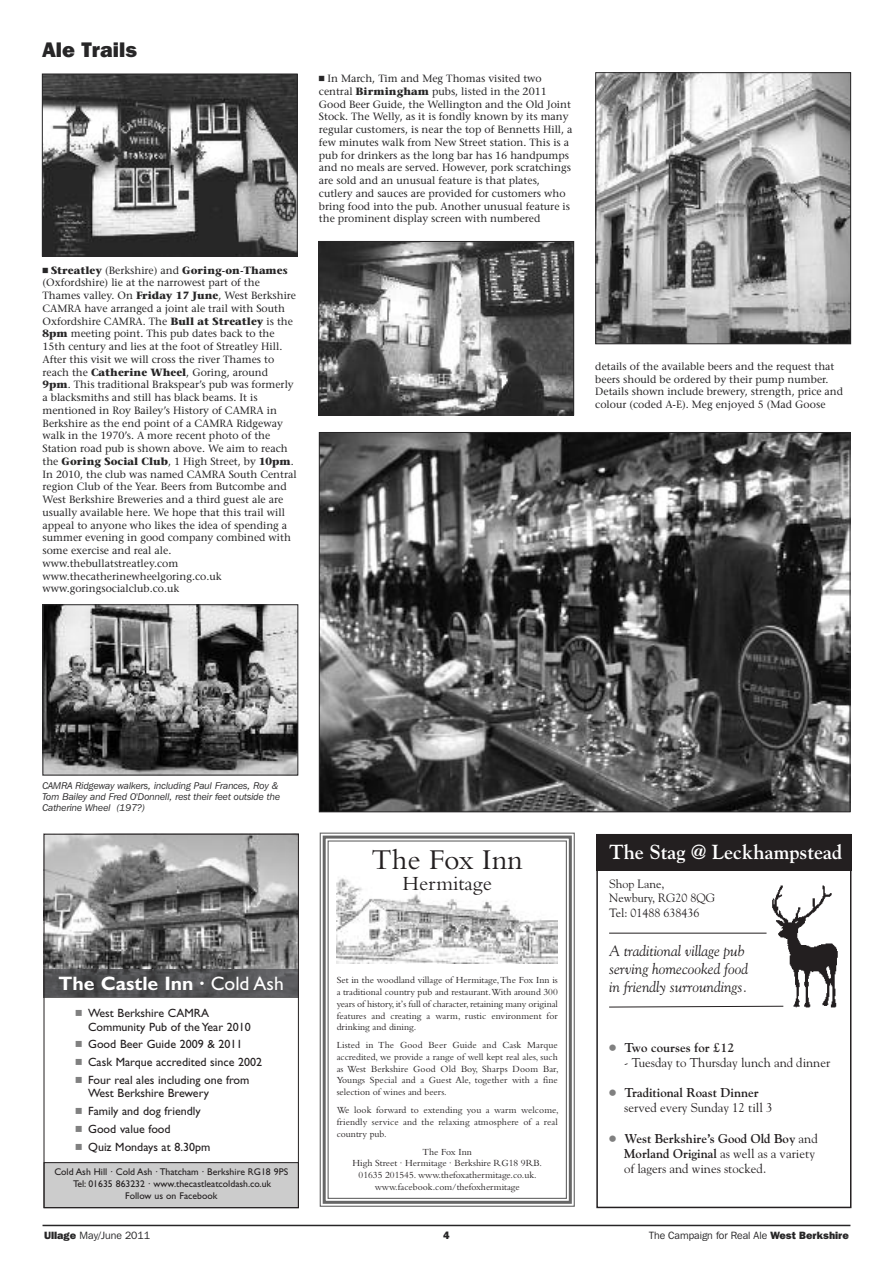
<style>
.page{position:relative;width:893px;height:1263px;background:#fff}
.page>*{position:absolute;margin:0;border:0;box-sizing:border-box;transform-origin:0 0}
.t1{font:30px "Bembo";color:#231f20}
.t2{font:21px "Bembo";color:#231f20}
.t3{font:800 21px "Franklin Gothic IT Cby BT";color:#272627}
.t4{font:700 20.25px "Goudy";color:#fff}
.t5{font:700 19.5px "Gill Sans";color:#fff}
.t6{font:italic 15px/18px "Goudy";color:#231f20}
.t7{font:12.75px/15.1px "Goudy";color:#231f20}
.t8{font:700 12.75px "Goudy";color:#231f20}
.t9{font:12px/17.7px "Gill Sans";color:#231f20}
.t10{font:12px/14.4px "Goudy";color:#231f20}
.t11{font:10.5px/12.8px "Stone Serif";color:#272627}
.t12{font:10.5px "Franklin Gothic IT Cby BT";color:#272627}
.t13{font:800 10.5px "Franklin Gothic IT Cby BT";color:#272627}
.t14{font:9.75px/11.7px "Bembo";color:#231f20;text-align:justify}
.t15{font:italic 9.75px/11.2px "Franklin Gothic IT Cby BT";color:#272627}
.t16{font:9.75px/11.7px "Gill Sans";color:#231f20;text-align:center}
.s1{font-weight:700}
.s2{font-weight:400}
.s3{font-family:"Universal Newswith Comm Pi";font-weight:400;color:#808080}
.s4{font-family:"Universal Newswith Comm Pi";color:#808080}
.s5{font-weight:800}
</style>
<div class="page">
<hr style="left:43px;top:1225px;width:807px;height:1px;background:#272627">
<div style="left:596px;top:834px;width:255px;height:36px;background:#231f20"></div>
<div style="left:596px;top:834px;width:255px;height:374px;border:2px solid #231f20"></div>
<img style="left:763px;top:879px;width:88px;height:138px">
<hr style="left:609px;top:933px;width:157px;height:1px;background:#231f20">
<svg style="left:609px;top:1005px;width:175px;height:3px"></svg>
<div style="left:320px;top:832px;width:255px;height:375px;border:1px solid #666"></div>
<div style="left:323px;top:835px;width:249px;height:369px;border:3px solid #666"></div>
<div style="left:328px;top:840px;width:239px;height:359px;border:1px solid #666"></div>
<img style="left:337px;top:877px;width:221px;height:87px">
<div style="left:44px;top:1162px;width:254px;height:46px;background:#ccc"></div>
<div style="left:44px;top:1162px;width:255px;height:46px;border:1px solid #231f20"></div>
<img style="left:46px;top:836px;width:251px;height:133px">
<hr style="left:44px;top:997px;width:255px;height:1px;background:#636363">
<img style="left:46px;top:969px;width:251px;height:28px">
<div style="left:44px;top:834px;width:255px;height:374px;border:1px solid #231f20"></div>
<img style="left:44px;top:76px;width:252px;height:179px">
<div style="left:42px;top:74px;width:256px;height:183px;border:1px solid #272627"></div>
<img style="left:320px;top:243px;width:252px;height:170px">
<div style="left:318px;top:241px;width:256px;height:174px;border:1px solid #272627"></div>
<img style="left:321px;top:434px;width:527px;height:376px">
<img style="left:597px;top:74px;width:252px;height:268px">
<div style="left:595px;top:72px;width:256px;height:272px;border:1px solid #272627"></div>
<img style="left:45px;top:606px;width:251px;height:167px">
<div style="left:43px;top:604px;width:255px;height:171px;border:1px solid #272627"></div>
<h2 class="t3" style="left:43px;top:43px;width:96px">Ale Trails</h2>
<p class="t11" style="left:43px;top:265px;width:256px;text-indent:9px"><span class="s1">Streatley</span> (Berkshire) and <span class="s1">Goring-on-Thames </span>(Oxfordshire) lie at the narrowest part of the Thames valley. On <span class="s1">Friday 17 June</span>, West Berkshire CAMRA have arranged a joint ale trail with South Oxfordshire CAMRA. The <span class="s1">Bull at Streatley</span> is the <span class="s1">8pm</span> meeting point. This pub dates back to the 15th century and lies at the foot of Streatley Hill.<br>After this visit we will cross the river Thames to reach the <span class="s1">Catherine Wheel</span>, Goring, around <span class="s1">9pm</span>. This traditional Brakspear’s pub was formerly a blacksmiths and still has black beams. It is mentioned in Roy Bailey’s History of CAMRA in Berkshire as the end point of a CAMRA Ridgeway walk in the 1970’s. A more recent photo of the Station road pub is shown above. We aim to reach the <span class="s1">Goring Social Club</span>, 1 High Street, by <span class="s1">10pm</span>.<br>In 2010, the club was named CAMRA South Central region Club of the Year. Beers from Butcombe and West Berkshire Breweries and a third guest ale are usually available here. We hope that this trail will appeal to anyone who likes the idea of spending a summer evening in good company combined with some exercise and real ale. www.thebullatstreatley.com www.thecatherinewheelgoring.co.uk www.goringsocialclub.co.uk</p>
<p class="t11" style="left:319px;top:73px;width:255px;text-indent:9px">In March, Tim and Meg Thomas visited two central <span class="s1">Birmingham</span> pubs, listed in the 2011<br>Good Beer Guide, the Wellington and the Old Joint Stock. The Welly, as it is fondly known by its many regular customers, is near the top of Bennetts Hill, a few minutes walk from New Street station. This is a pub for drinkers as the long bar has 16 handpumps and no meals are served. However, pork scratchings are sold and an unusual feature is that plates, cutlery and sauces are provided for customers who bring food into the pub. Another unusual feature is the prominent display screen with numbered</p>
<p class="t11" style="left:595px;top:361px;width:249px">details of the available beers and the request that beers should be ordered by their pump number.<br>Details shown include brewery, strength, price and colour (coded A-E). Meg enjoyed 5 (Mad Goose</p>
<p class="t15" style="left:43px;top:781px;width:239px">CAMRA Ridgeway walkers, including Paul Frances, Roy &amp;<br>Tom Bailey and Fred O'Donnell, rest their feet outside the<br>Catherine Wheel (197?)</p>
<h3 class="t5" style="left:59px;top:976px;width:227px">The Castle Inn · <span class="s2">Cold Ash</span></h3>
<p class="t9" style="left:88px;top:1007px;width:164px;line-height:13.5px">West Berkshire CAMRA<br>Community Pub of the Year 2010</p>
<p class="t9" style="left:88px;top:1037px;width:176px">Good Beer Guide 2009 &amp; 2011<br>Cask Marque accredited since 2002<br>Four real ales including one from</p>
<p class="t9" style="left:88px;top:1086px;width:124px">West Berkshire Brewery<br>Family and dog friendly<br>Good value food<br>Quiz Mondays at 8.30pm</p>
<p class="t16" style="left:54px;top:1167px;width:235px">Cold Ash Hill · Cold Ash · Thatcham · Berkshire RG18 9PS<br>Tel: 01635 863232 · www.thecastleatcoldash.co.uk<br>Follow us on Facebook</p>
<h1 class="t1" style="left:372px;top:849px;width:153px">The Fox Inn</h1>
<h2 class="t2" style="left:403px;top:876px;width:91px">Hermitage</h2>
<p class="t14" style="left:337px;top:975px;width:223px">Set in the woodland village of Hermitage, The Fox Inn is a traditional country pub and restaurant.With around 300 years of history, it’s full of character, retaining many original features and creating a warm, rustic environment for drinking and dining.</p>
<p class="t14" style="left:337px;top:1040px;width:224px">Listed in The Good Beer Guide and Cask Marque accredited, we provide a range of well kept real ales, such as West Berkshire Good Old Boy, Sharps Doom Bar, Youngs Special and a Guest Ale, together with a fine selection of wines and beers.</p>
<p class="t14" style="left:337px;top:1105px;width:224px">We look forward to extending you a warm welcome, friendly service and the relaxing atmosphere of a real country pub.</p>
<p class="t14" style="left:353px;top:1147px;width:191px;text-align:center">The Fox Inn<br>High Street · Hermitage · Berkshire RG18 9RB.<br>01635 201545. www.thefoxathermitage.co.uk. www.facebook.com/thefoxhermitage</p>
<h3 class="t4" style="left:609px;top:840px;width:235px">The Stag @ Leckhampstead</h3>
<p class="t10" style="left:609px;top:877px;width:108px">Shop Lane,<br>Newbury, RG20 8QG<br>Tel: 01488 638436</p>
<h3 class="t6" style="left:609px;top:942px;width:141px">A traditional village pub serving homecooked food in friendly surroundings.</h3>
<p class="t8" style="left:609px;top:1040px;width:127px"><span class="s3">●</span> Two courses for £12</p>
<p class="t7" style="left:624px;top:1055px;width:207px">- Tuesday to Thursday lunch and dinner</p>
<p class="t7" style="left:624px;top:1085px;width:150px;text-indent:-15px"><span class="s4">●</span> <span class="s1">Traditional Roast Dinner </span>served every Sunday 12 till 3</p>
<p class="t7" style="left:624px;top:1130px;width:195px;text-indent:-15px"><span class="s4">●</span> <span class="s1">West Berkshire’s Good Old Boy</span> and<br><span class="s1">Morland Original</span> as well as a variety of lagers and wines stocked.</p>
<p class="t12" style="left:44px;top:1231px;width:108px"><span class="s5">Ullage</span> May/June 2011</p>
<p class="t13" style="left:443px;top:1231px;width:8px">4</p>
<p class="t12" style="left:649px;top:1231px;width:201px">The Campaign for Real Ale <span class="s5">West Berkshire</span></p>
</div>
